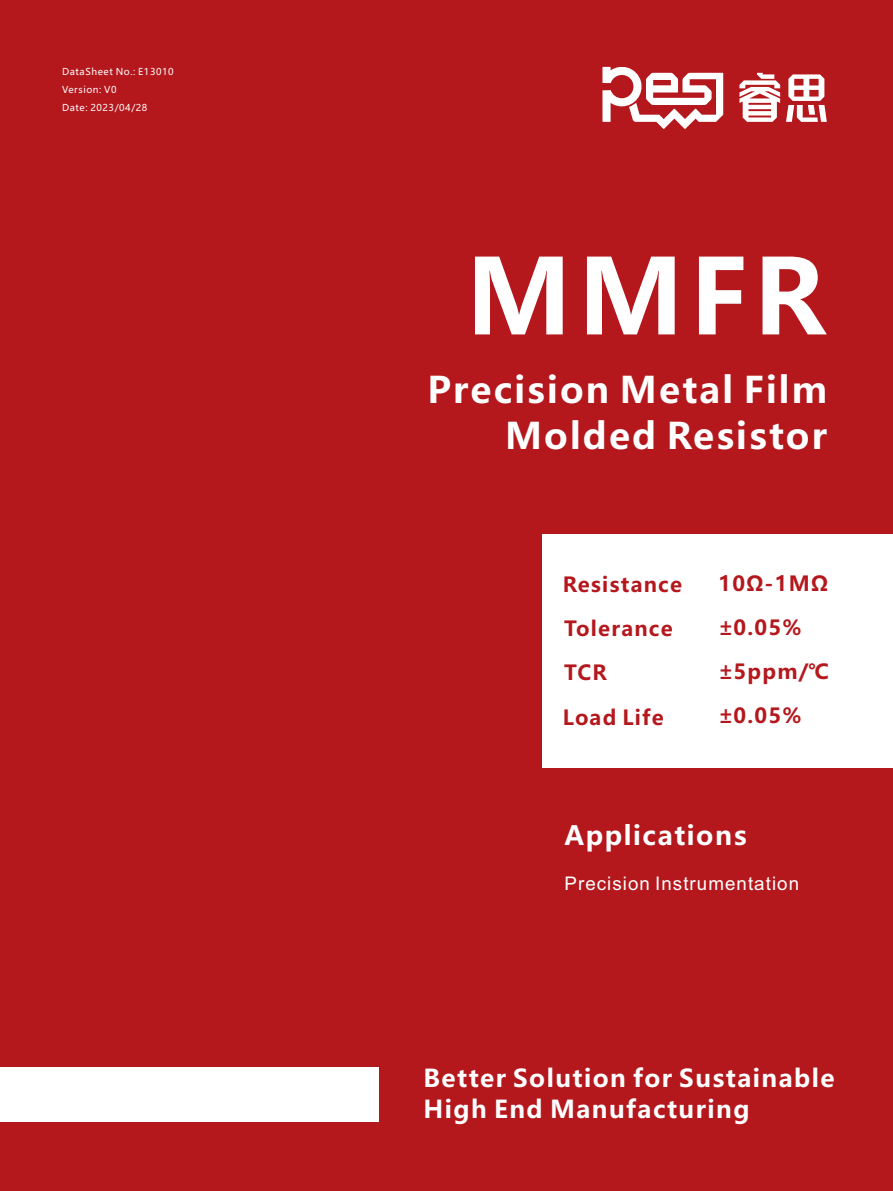
<style>
.page{position:relative;width:893px;height:1191px;background:#b4181d}
.page>*{position:absolute;margin:0;border:0;box-sizing:border-box;transform-origin:0 0}
.t1{font:700 102.9px "Microsoft Ya Hei";color:#fff}
.t2{font:700 36px/45.8px "Microsoft Ya Hei";letter-spacing:.06em;color:#fff;text-align:right}
.t3{font:700 26.25px "Microsoft Ya Hei";letter-spacing:.06em;color:#fff}
.t4{font:700 24.3px/30.9px "Microsoft Ya Hei";letter-spacing:.06em;color:#fff}
.t5{font:700 20.55px/44.1px "Microsoft Ya Hei";letter-spacing:.06em;color:#b4181d}
.t6{font:18.75px "Arial";letter-spacing:.055em;color:#fff}
.t7{font:9.45px/18.3px "Microsoft Ya Hei";letter-spacing:.06em;color:#fff}
</style>
<div class="page">
<div style="left:542px;top:535px;width:351px;height:232px;background:#fff"></div>
<svg style="left:602px;top:66px;width:121px;height:63px"></svg>
<svg style="left:786px;top:74px;width:41px;height:48px"></svg>
<svg style="left:739px;top:73px;width:41px;height:49px"></svg>
<div style="left:0;top:1067px;width:378px;height:54px;background:#fff"></div>
<p class="t7" style="left:62px;top:63px;width:113px">DataSheet No.: E13010<br>Version: V0<br>Date: 2023/04/28</p>
<h1 class="t1" style="left:466px;top:251px;width:361px">MMFR</h1>
<h2 class="t2" style="left:427px;top:370px;width:401px">Precision Metal Film<br>Molded Resistor</h2>
<p class="t5" style="left:563px;top:564px;width:121px">Resistance<br>Tolerance<br>TCR<br>Load Life</p>
<p class="t5" style="left:718px;top:563px;width:113px">10Ω-1MΩ ±0.05% ±5ppm/℃ ±0.05%</p>
<p class="t3" style="left:564px;top:823px;width:184px">Applications</p>
<p class="t6" style="left:564px;top:876px;width:236px">Precision Instrumentation</p>
<p class="t4" style="left:424px;top:1065px;width:413px">Better Solution for Sustainable<br>High End Manufacturing</p>
</div>
